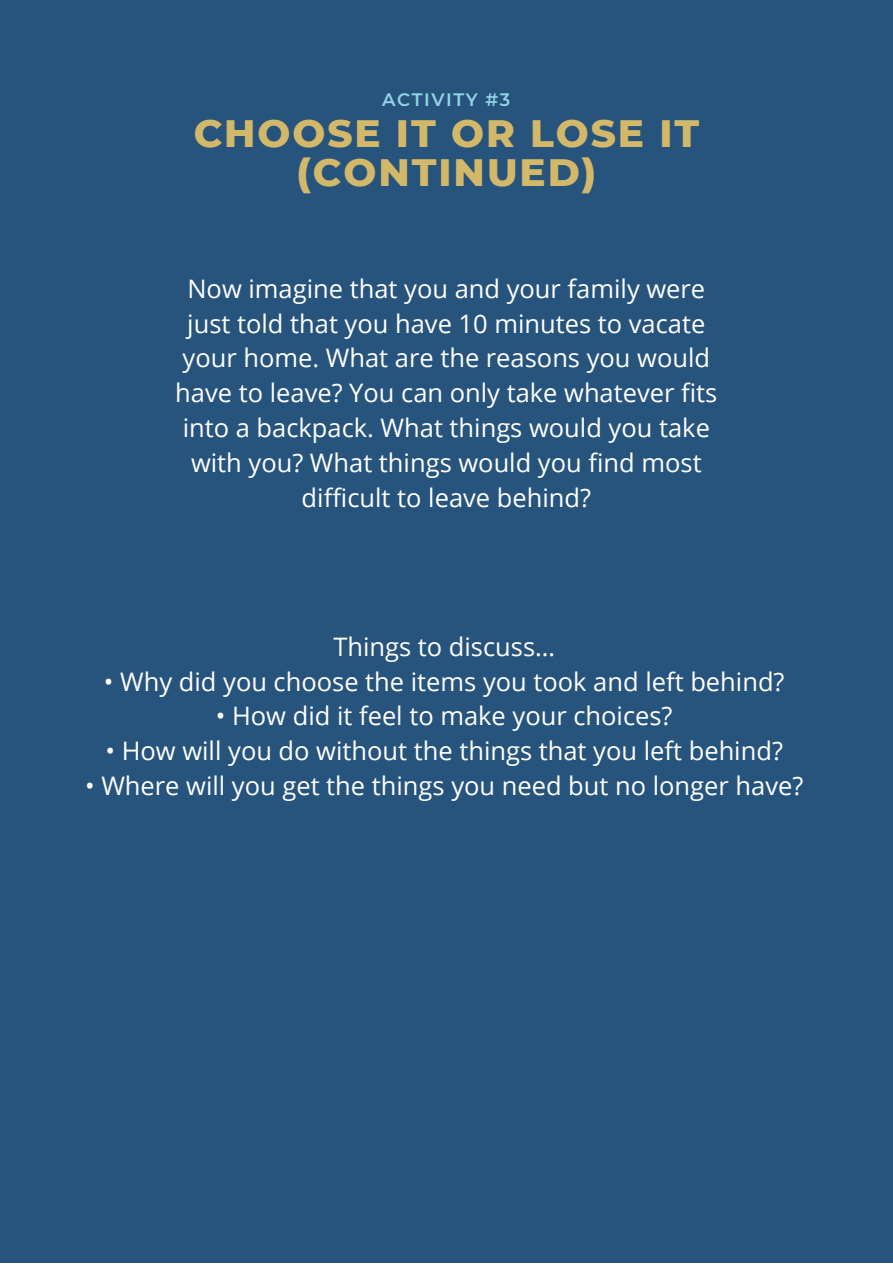
<style>
.page{position:relative;width:893px;height:1264px;background:#fff}
.page>*{position:absolute;margin:0;border:0;box-sizing:border-box;transform-origin:0 0}
.t1{font:800 39px/38.2px "Montserrat";letter-spacing:.05em;color:#ffd166;text-align:center}
.t2{font:25.5px/34.8px "Open Sans";color:#fff;text-align:center}
.t3{font:600 18px "Montserrat";letter-spacing:.085em;color:#92d5e6}
</style>
<div class="page">
<div style="left:0;top:0;width:892px;height:1262px;background:#26547c"></div>
<p class="t3" style="left:382px;top:88px;width:129px">ACTIVITY #3</p>
<h1 class="t1" style="left:193px;top:114px;width:507px">CHOOSE IT OR LOSE IT (CONTINUED)</h1>
<p class="t2" style="left:175px;top:270px;width:543px">Now imagine that you and your family were just told that you have 10 minutes to vacate your home. What are the reasons you would have to leave? You can only take whatever fits into a backpack. What things would you take with you? What things would you find most difficult to leave behind?</p>
<p class="t2" style="left:333px;top:628px;width:223px">Things to discuss…</p>
<p class="t2" style="left:104px;top:663px;width:682px">• Why did you choose the items you took and left behind?</p>
<p class="t2" style="left:216px;top:698px;width:458px">• How did it feel to make your choices?</p>
<p class="t2" style="left:105px;top:733px;width:678px">• How will you do without the things that you left behind?</p>
<p class="t2" style="left:85px;top:767px;width:719px">• Where will you get the things you need but no longer have?</p>
</div>
